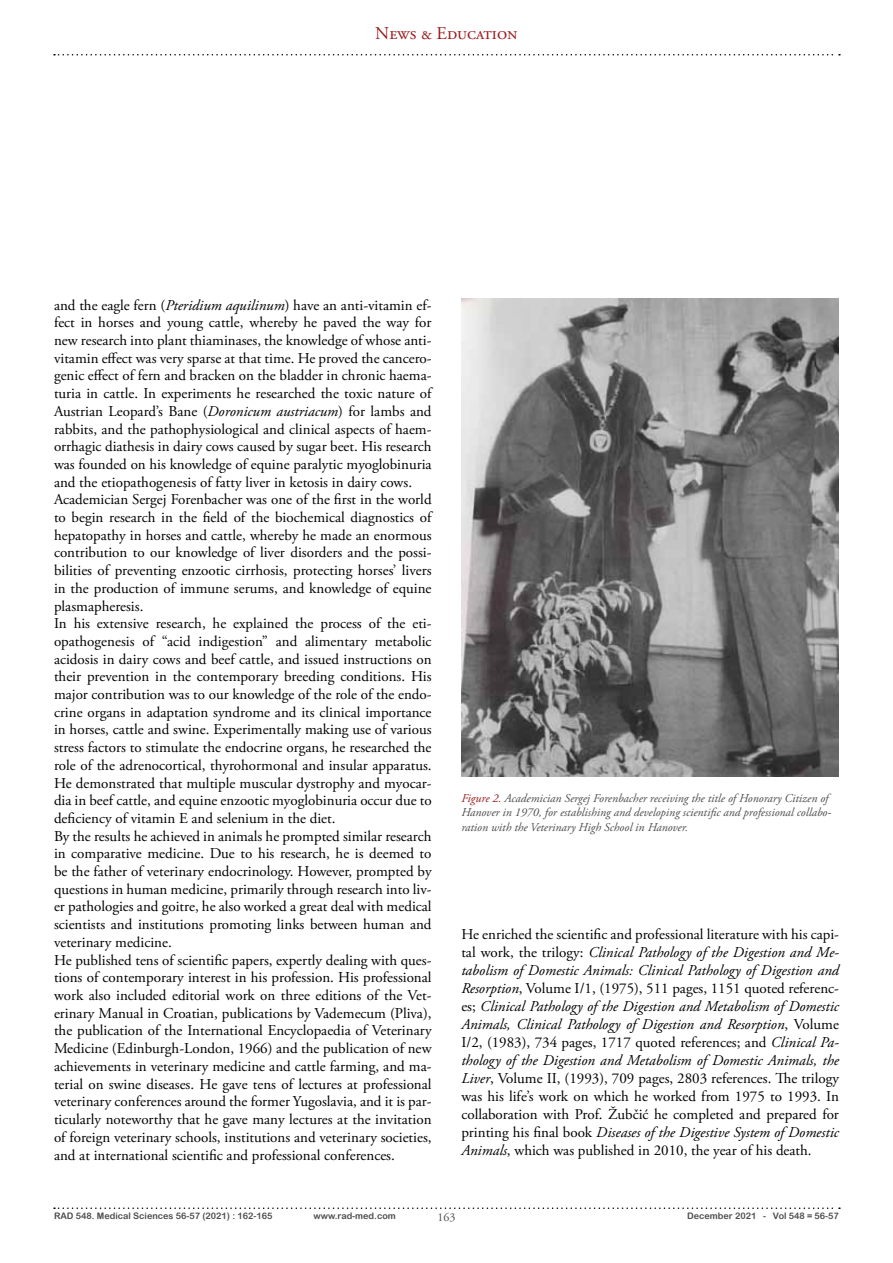
<style>
.page{position:relative;width:893px;height:1263px;background:#fff}
.page>*{position:absolute;margin:0;border:0;box-sizing:border-box;transform-origin:0 0}
.t1{font:18px "Adobe Garamond Pro";color:#981c1e}
.t2{font:15px/17.7px "Adobe Garamond Pro";color:#000}
.t3{font:italic 12px/14.4px "Adobe Garamond Pro";color:#4d4d4d}
.t4{font:12px "Adobe Garamond Pro";color:#4d4d4d}
.t5{font:9px "Arial Rounded MT Bold";color:#4d4d4d}
.s1{font-style:italic}
.s2{color:#981c1e}
</style>
<div class="page">
<svg style="left:54px;top:54px;width:786px;height:2px"></svg>
<svg style="left:54px;top:1207px;width:786px;height:2px"></svg>
<img style="left:461px;top:299px;width:378px;height:478px">
<p class="t1" style="left:375px;top:23px;width:144px">News &amp; Education</p>
<p class="t2" style="left:54px;top:297px;width:379px">and the eagle fern (<span class="s1">Pteridium aquilinum</span>) have an anti-vitamin ef&shy;fect in horses and young cattle, whereby he paved the way for new research into plant thiaminases, the knowledge of whose anti&shy;vitamin effect was very sparse at that time. He proved the cancero&shy;genic effect of fern and bracken on the bladder in chronic haema&shy;turia in cattle. In experiments he researched the toxic nature of Austrian Leopard’s Bane (<span class="s1">Doronicum austriacum</span>) for lambs and rabbits, and the pathophysiological and clinical aspects of haem&shy;orrhagic diathesis in dairy cows caused by sugar beet. His research was founded on his knowledge of equine paralytic myoglobinuria and the etiopathogenesis of fatty liver in ketosis in dairy cows.<br>Academician Sergej Forenbacher was one of the first in the world to begin research in the field of the biochemical diagnostics of hepatopathy in horses and cattle, whereby he made an enormous contribution to our knowledge of liver disorders and the possi&shy;bilities of preventing enzootic cirrhosis, protecting horses’ livers in the production of immune serums, and knowledge of equine plasmapheresis.<br>In his extensive research, he explained the process of the eti&shy;opathogenesis of “acid indigestion” and alimentary metabolic acidosis in dairy cows and beef cattle, and issued instructions on their prevention in the contemporary breeding conditions. His major contribution was to our knowledge of the role of the endo&shy;crine organs in adaptation syndrome and its clinical importance in horses, cattle and swine. Experimentally making use of various stress factors to stimulate the endocrine organs, he researched the role of the adrenocortical, thyrohormonal and insular apparatus.<br>He demonstrated that multiple muscular dystrophy and myocar&shy;dia in beef cattle, and equine enzootic myoglobinuria occur due to deficiency of vitamin E and selenium in the diet.<br>By the results he achieved in animals he prompted similar research in comparative medicine. Due to his research, he is deemed to be the father of veterinary endocrinology. However, prompted by questions in human medicine, primarily through research into liv&shy;er pathologies and goitre, he also worked a great deal with medical scientists and institutions promoting links between human and veterinary medicine.<br>He published tens of scientific papers, expertly dealing with ques&shy;tions of contemporary interest in his profession. His professional work also included editorial work on three editions of the Vet&shy;erinary Manual in Croatian, publications by Vademecum (Pliva), the publication of the International Encyclopaedia of Veterinary Medicine (Edinburgh-London, 1966) and the publication of new achievements in veterinary medicine and cattle farming, and ma&shy;terial on swine diseases. He gave tens of lectures at professional veterinary conferences around the former Yugoslavia, and it is par&shy;ticularly noteworthy that he gave many lectures at the invitation of foreign veterinary schools, institutions and veterinary societies, and at international scientific and professional conferences.</p>
<p class="t3" style="left:461px;top:791px;width:371px"><span class="s2">Figure 2.</span> Academician Sergej Forenbacher receiving the title of Honorary Citizen of<br>Hanover in 1970, for establishing and developing scientific and professional collabo&shy;ration with the Veterinary High School in Hanover.</p>
<p class="t2" style="left:461px;top:926px;width:379px;text-align:justify">He enriched the scientific and professional literature with his capi&shy;tal work, the trilogy: <span class="s1">Clinical Pathology of the Digestion and Me&shy;tabolism of Domestic Animals: Clinical Pathology of Digestion and Resorption</span>, Volume I/1, (1975), 511 pages, 1151 quoted referenc&shy;es; <span class="s1">Clinical Pathology of the Digestion and Metabolism of Domestic Animals, Clinical Pathology of Digestion and Resorption</span>, Volume I/2, (1983), 734 pages, 1717 quoted references; and <span class="s1">Clinical Pa&shy;thology of the Digestion and Metabolism of Domestic Animals, the Liver</span>, Volume II, (1993), 709 pages, 2803 references. The trilogy was his life’s work on which he worked from 1975 to 1993. In collaboration with Prof. Žubčić he completed and prepared for printing his final book <span class="s1">Diseases of the Digestive System of Domestic Animals</span>, which was published in 2010, the year of his death.</p>
<p class="t5" style="left:54px;top:1210px;width:220px">RAD 548. Medical Sciences 56-57 (2021) : 162-165</p>
<p class="t5" style="left:314px;top:1210px;width:84px">www.rad-med.com</p>
<p class="t4" style="left:437px;top:1210px;width:19px">163</p>
<p class="t5" style="left:687px;top:1210px;width:153px">December 2021 - Vol 548 = 56-57</p>
</div>
